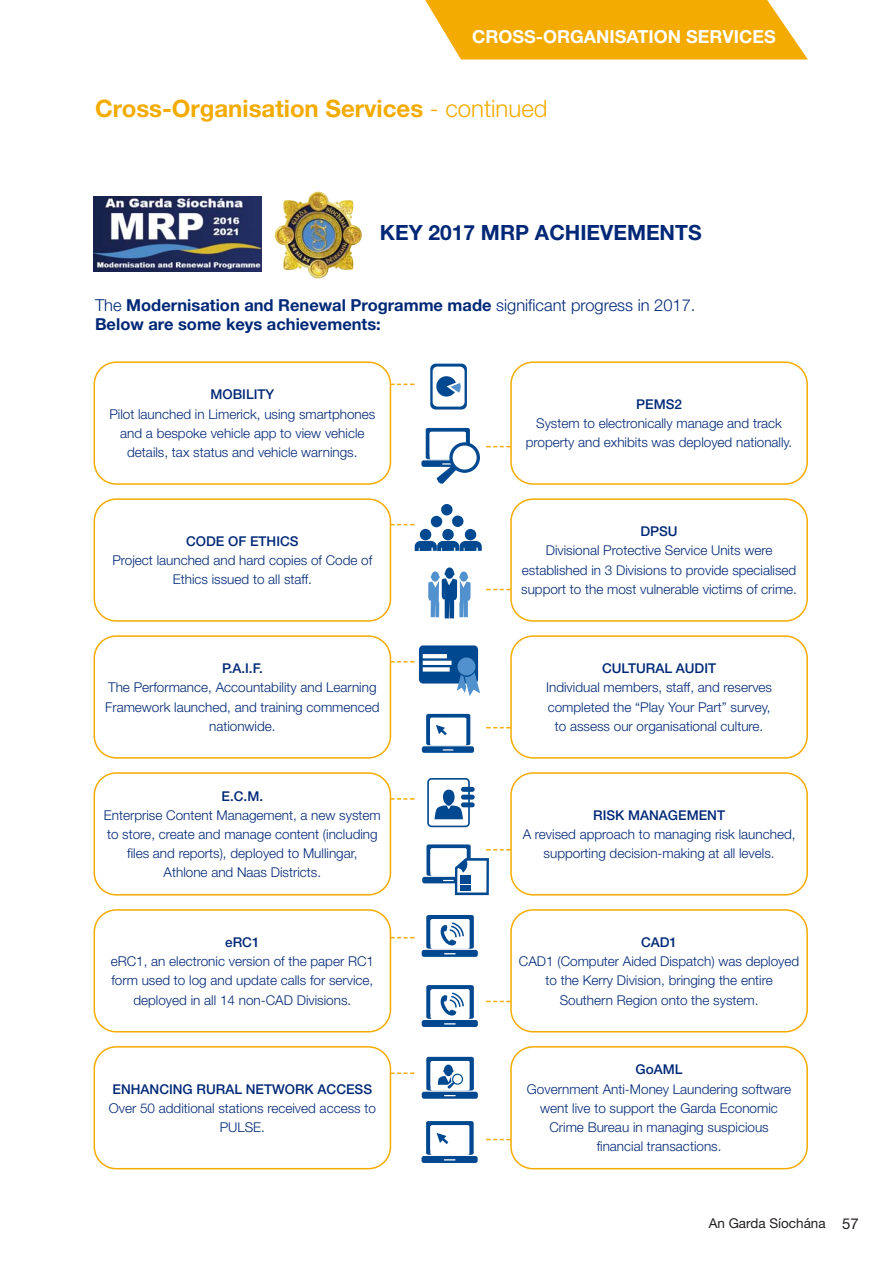
<style>
.page{position:relative;width:893px;height:1263px;background:#fff}
.page>*{position:absolute;margin:0;border:0;box-sizing:border-box;transform-origin:0 0}
.t1{font:700 24px "Helvetica Neue";color:#f4ab00}
.t2{font:700 21px "Helvetica Neue";color:#002877}
.t3{font:700 18px "Helvetica Neue";color:#fff}
.t4{font:700 16.5px/19.2px "Helvetica Neue";color:#002877}
.t5{font:300 13.5px/19.2px "Helvetica Neue";color:#002877;text-align:center}
.t6{font:500 13.5px "Helvetica Neue";color:#002877}
.t7{font:13.5px "Helvetica Neue";color:#231f20}
.s1{font-weight:300}
.s2{font-size:15px}
</style>
<div class="page">
<svg style="left:425px;top:0;width:383px;height:60px;background:#f5b41b"></svg>
<img style="left:275px;top:200px;width:87px;height:79px">
<img style="left:94px;top:196px;width:168px;height:76px">
<svg style="left:430px;top:364px;width:37px;height:45px"></svg>
<div style="left:433px;top:367px;width:32px;height:40px;background:#fff;border-radius:5px"></div>
<svg style="left:436px;top:376px;width:25px;height:21px"></svg>
<div style="left:426px;top:428px;width:44px;height:31px;background:linear-gradient(to right,#004990,#004990);border-radius:2px"></div>
<div style="left:421px;top:460px;width:53px;height:7px;background:#004990;border-radius:2px"></div>
<svg style="left:430px;top:432px;width:50px;height:52px"></svg>
<div style="left:453px;top:446px;width:24px;height:23px;background:#fff;border-radius:50%"></div>
<svg style="left:426px;top:844px;width:45px;height:32px"></svg>
<div style="left:422px;top:877px;width:52px;height:6px;background:#004990;border-radius:2px"></div>
<div style="left:426px;top:915px;width:48px;height:34px;background:#004990;border-radius:2px"></div>
<div style="left:430px;top:919px;width:40px;height:30px;background:#fff;border-radius:2px"></div>
<div style="left:422px;top:950px;width:56px;height:7px;background:#004990;border-radius:2px"></div>
<svg style="left:444px;top:953px;width:12px;height:1px"></svg>
<svg style="left:431px;top:919px;width:39px;height:27px"></svg>
<div style="left:426px;top:985px;width:48px;height:34px;background:#004990;border-radius:2px"></div>
<div style="left:430px;top:989px;width:40px;height:30px;background:#fff;border-radius:2px"></div>
<div style="left:422px;top:1020px;width:56px;height:7px;background:#004990;border-radius:2px"></div>
<svg style="left:444px;top:1023px;width:12px;height:1px"></svg>
<svg style="left:431px;top:989px;width:39px;height:27px"></svg>
<div style="left:426px;top:1057px;width:48px;height:33px;background:#004990;border-radius:2px"></div>
<div style="left:431px;top:1061px;width:39px;height:30px;background:#fff;border-radius:2px"></div>
<div style="left:422px;top:1092px;width:56px;height:7px;background:#004990;border-radius:2px"></div>
<svg style="left:444px;top:1095px;width:12px;height:1px"></svg>
<svg style="left:431px;top:1061px;width:39px;height:28px"></svg>
<div style="left:426px;top:1121px;width:48px;height:34px;background:#004990;border-radius:2px"></div>
<div style="left:430px;top:1125px;width:39px;height:30px;background:#fff;border-radius:2px"></div>
<div style="left:421px;top:1156px;width:57px;height:7px;background:#004990;border-radius:2px"></div>
<svg style="left:430px;top:1125px;width:39px;height:26px"></svg>
<svg style="left:94px;top:635px;width:386px;height:124px"></svg>
<svg style="left:94px;top:361px;width:321px;height:124px"></svg>
<svg style="left:94px;top:772px;width:321px;height:123px"></svg>
<svg style="left:94px;top:909px;width:321px;height:123px"></svg>
<svg style="left:94px;top:1046px;width:321px;height:123px"></svg>
<svg style="left:486px;top:1046px;width:322px;height:123px"></svg>
<svg style="left:486px;top:909px;width:322px;height:123px"></svg>
<svg style="left:427px;top:772px;width:381px;height:123px"></svg>
<svg style="left:486px;top:635px;width:322px;height:124px"></svg>
<svg style="left:94px;top:498px;width:714px;height:124px"></svg>
<svg style="left:486px;top:361px;width:322px;height:124px"></svg>
<h3 class="t3" style="left:472px;top:30px;width:305px">CROSS-ORGANISATION SERVICES</h3>
<h1 class="t1" style="left:95px;top:100px;width:454px">Cross-Organisation Services <span class="s1">- continued</span></h1>
<h2 class="t2" style="left:380px;top:225px;width:323px">KEY 2017 MRP ACHIEVEMENTS</h2>
<p class="t4" style="left:95px;top:296px;width:602px"><span class="s1">The</span> Modernisation and Renewal Programme made <span class="s1">significant progress in 2017.<br></span>Below are some keys achievements:</p>
<p class="t6" style="left:210px;top:390px;width:65px">MOBILITY</p>
<p class="t5" style="left:109px;top:405px;width:268px">Pilot launched in Limerick, using smartphones and a bespoke vehicle app to view vehicle details, tax status and vehicle warnings.</p>
<p class="t6" style="left:186px;top:536px;width:114px">CODE OF ETHICS</p>
<p class="t5" style="left:112px;top:552px;width:261px">Project launched and hard copies of Code of<br>Ethics issued to all staff.</p>
<p class="t6" style="left:222px;top:664px;width:42px">P.A.I.F.</p>
<p class="t5" style="left:105px;top:679px;width:276px">The Performance, Accountability and Learning<br>Framework launched, and training commenced nationwide.</p>
<p class="t6" style="left:222px;top:791px;width:43px">E.C.M.</p>
<p class="t5" style="left:104px;top:806px;width:278px">Enterprise Content Management, a new system to store, create and manage content (including files and reports), deployed to Mullingar, Athlone and Naas Districts.</p>
<p class="t6" style="left:225px;top:937px;width:36px">eRC1</p>
<p class="t5" style="left:111px;top:953px;width:265px">eRC1, an electronic version of the paper RC1 form used to log and update calls for service, deployed in all 14 non-CAD Divisions.</p>
<p class="t6" style="left:113px;top:1084px;width:261px">ENHANCING RURAL NETWORK ACCESS</p>
<p class="t5" style="left:109px;top:1099px;width:269px">Over 50 additional stations received access to<br>PULSE.</p>
<p class="t6" style="left:636px;top:399px;width:47px">PEMS2</p>
<p class="t5" style="left:526px;top:415px;width:268px">System to electronically manage and track property and exhibits was deployed nationally.</p>
<p class="t6" style="left:640px;top:527px;width:39px">DPSU</p>
<p class="t5" style="left:521px;top:542px;width:277px">Divisional Protective Service Units were established in 3 Divisions to provide specialised support to the most vulnerable victims of crime.</p>
<p class="t6" style="left:602px;top:664px;width:116px">CULTURAL AUDIT</p>
<p class="t5" style="left:546px;top:679px;width:228px">Individual members, staff, and reserves completed the “Play Your Part” survey, to assess our organisational culture.</p>
<p class="t6" style="left:593px;top:810px;width:133px">RISK MANAGEMENT</p>
<p class="t5" style="left:523px;top:826px;width:274px">A revised approach to managing risk launched, supporting decision-making at all levels.</p>
<p class="t6" style="left:641px;top:937px;width:38px">CAD1</p>
<p class="t5" style="left:519px;top:953px;width:282px">CAD1 (Computer Aided Dispatch) was deployed to the Kerry Division, bringing the entire<br>Southern Region onto the system.</p>
<p class="t6" style="left:636px;top:1065px;width:49px">GoAML</p>
<p class="t5" style="left:527px;top:1080px;width:266px">Government Anti-Money Laundering software went live to support the Garda Economic Crime Bureau in managing suspicious financial transactions.</p>
<p class="t7" style="left:709px;top:1218px;width:152px">An Garda Síochána <span class="s2">57</span></p>
</div>
